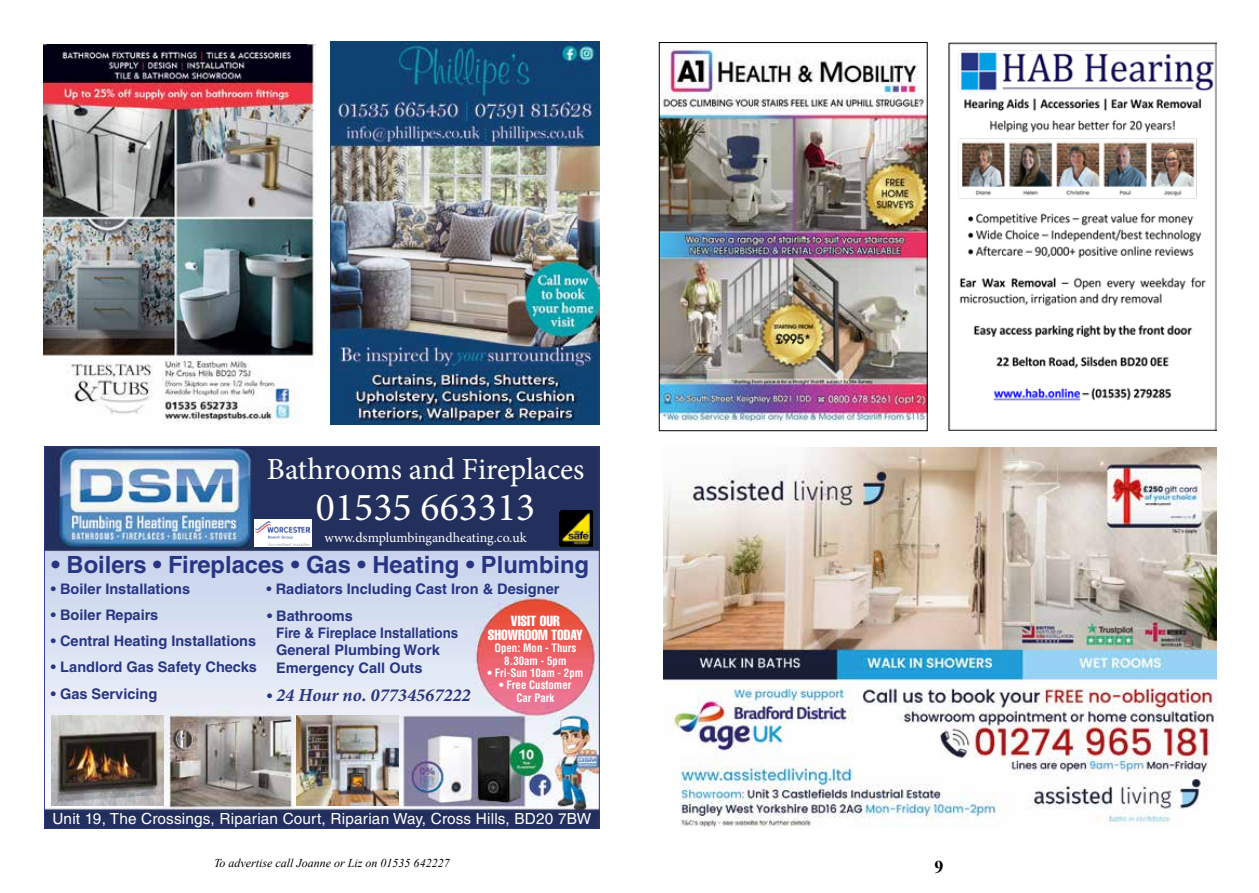
<style>
.page{position:relative;width:1259px;height:893px;background:#fff}
.page>*{position:absolute;margin:0;border:0;box-sizing:border-box;transform-origin:0 0}
.t1{font:39.9px "Minion Pro";color:#fff}
.t2{font:30.6px "Minion Pro";color:#fff}
.t3{font:700 23.7px "Helvetica LT Std";color:#283583}
.t4{font:italic 700 18.45px "Minion Pro";color:#283583}
.t5{font:700 18px "Times New Roman";color:#000}
.t6{font:15.3px "Helvetica LT Std";letter-spacing:.015em;color:#fff}
.t7{font:700 14.55px/17.4px "Helvetica LT Std";color:#283583}
.t8{font:14.4px/14.4px "Helvetica LT Std Comp";color:#fff;text-align:center}
.t9{font:13.8px "Minion Pro";color:#fff}
.t10{font:italic 12px "Times New Roman";color:#000}
.t11{font:700 condensed 11.4px/12.3px "Helvetica LT Std";color:#fff;text-align:center;scale:.96 1}
.s1{font-family:"Helvetica LT Std";font-style:normal;font-size:14.55px}
</style>
<div class="page">
<img style="left:661px;top:44px;width:264px;height:377px">
<div style="left:659px;top:42px;width:268px;height:389px;border:1px solid #000"></div>
<img style="left:948px;top:43px;width:268px;height:388px">
<img style="left:664px;top:447px;width:552px;height:380px">
<img style="left:330px;top:42px;width:270px;height:382px">
<img style="left:43px;top:45px;width:273px;height:379px">
<img style="left:46px;top:448px;width:552px;height:379px">
<img style="left:559px;top:511px;width:33px;height:35px">
<svg style="left:254px;top:519px;width:57px;height:28px"></svg>
<img style="left:255px;top:521px;width:55px;height:24px">
<img style="left:297px;top:716px;width:101px;height:90px">
<img style="left:51px;top:716px;width:113px;height:90px">
<h2 class="t2" style="left:267px;top:449px;width:319px">Bathrooms and Fireplaces</h2>
<h1 class="t1" style="left:316px;top:481px;width:221px">01535 663313</h1>
<p class="t9" style="left:324px;top:528px;width:204px">www.dsmplumbingandheating.co.uk</p>
<p class="t7" style="left:267px;top:580px;width:294px">• Radiators Including Cast Iron &amp; Designer</p>
<p class="t7" style="left:276px;top:606px;width:184px;text-indent:-9px">• Bathrooms<br>Fire &amp; Fireplace Installations<br>General Plumbing Work<br>Emergency Call Outs</p>
<p class="t4" style="left:267px;top:682px;width:205px"><span class="s1">•</span> 24 Hour no. 07734567222</p>
<h3 class="t3" style="left:52px;top:550px;width:539px">• Boilers • Fireplaces • Gas • Heating • Plumbing</h3>
<p class="t7" style="left:51px;top:580px;width:141px">• Boiler Installations</p>
<p class="t7" style="left:51px;top:606px;width:109px">• Boiler Repairs</p>
<p class="t7" style="left:51px;top:632px;width:207px">• Central Heating Installations</p>
<p class="t7" style="left:51px;top:658px;width:207px">• Landlord Gas Safety Checks</p>
<p class="t7" style="left:51px;top:684px;width:108px">• Gas Servicing</p>
<p class="t8" style="left:488px;top:613px;width:97px">VISIT OUR<br>SHOWROOM TODAY</p>
<p class="t11" style="left:494px;top:642px;width:87px">Open: Mon - Thurs<br>8.30am - 5pm</p>
<p class="t11" style="left:487px;top:667px;width:101px">• Fri-Sun 10am - 2pm</p>
<p class="t11" style="left:499px;top:679px;width:77px">• Free Customer<br>Car Park</p>
<p class="t6" style="left:52px;top:810px;width:540px">Unit 19, The Crossings, Riparian Court, Riparian Way, Cross Hills, BD20 7BW</p>
<p class="t5" style="left:316px;top:852px;width:10px">8</p>
<p class="t5" style="left:934px;top:854px;width:10px">9</p>
<p class="t10" style="left:214px;top:855px;width:237px">To advertise call Joanne or Liz on 01535 642227</p>
</div>
